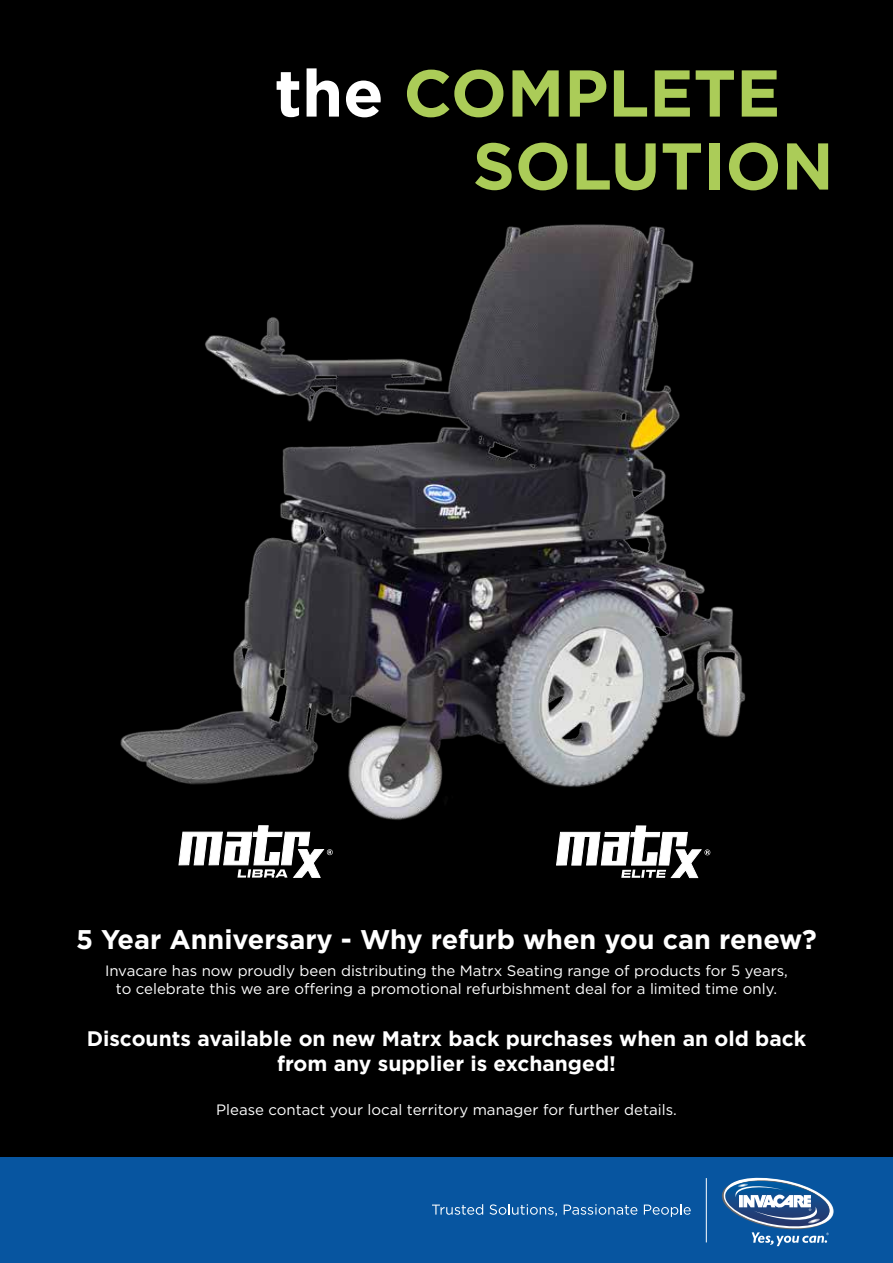
<style>
.page{position:relative;width:893px;height:1263px;background:#fff}
.page>*{position:absolute;margin:0;border:0;box-sizing:border-box;transform-origin:0 0}
.t1{font:700 66px/73.1px "Gotham";color:#abcc58}
.t2{font:700 27px "Gotham";color:#fff}
.t3{font:700 21px/25.2px "Gotham";color:#fff;text-align:center}
.t4{font:15px/18px "Gotham";color:#fff;text-align:center}
.s1{color:#fff}
</style>
<div class="page">
<div style="left:0;top:1157px;width:893px;height:106px;background:#0755a0"></div>
<hr style="left:706px;top:1178px;width:1px;height:64px;background:#fff">
<svg style="left:432px;top:1204px;width:51px;height:11px"></svg>
<svg style="left:489px;top:1204px;width:68px;height:12px"></svg>
<svg style="left:564px;top:1204px;width:73px;height:11px"></svg>
<svg style="left:644px;top:1204px;width:47px;height:13px"></svg>
<svg style="left:722px;top:1178px;width:112px;height:68px"></svg>
<div style="left:0;top:0;width:893px;height:1157px;background:#000"></div>
<img style="left:120px;top:224px;width:626px;height:655px">
<svg style="left:178px;top:825px;width:155px;height:53px"></svg>
<svg style="left:556px;top:825px;width:154px;height:53px"></svg>
<h1 class="t1" style="left:473px;top:56px;width:362px;text-indent:-198px"><span class="s1">the</span> COMPLETE<br>SOLUTION</h1>
<h2 class="t2" style="left:76px;top:922px;width:742px">5 Year Anniversary - Why refurb when you can renew?</h2>
<p class="t4" style="left:105px;top:961px;width:684px">Invacare has now proudly been distributing the Matrx Seating range of products for 5 years, to celebrate this we are offering a promotional refurbishment deal for a limited time only.</p>
<h3 class="t3" style="left:87px;top:1025px;width:721px">Discounts available on new Matrx back purchases when an old back from any supplier is exchanged!</h3>
<p class="t4" style="left:216px;top:1101px;width:462px">Please contact your local territory manager for further details.</p>
</div>
